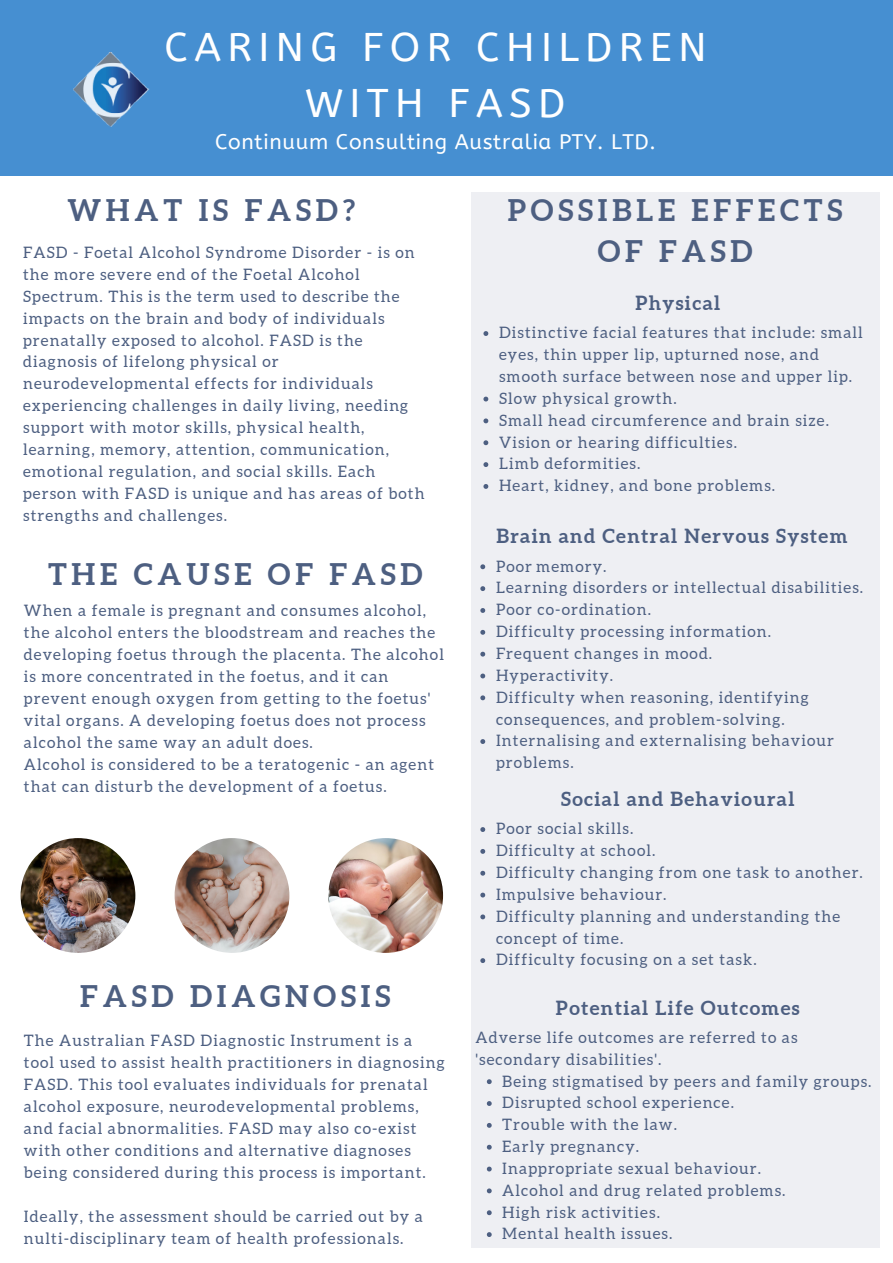
<style>
.page{position:relative;width:893px;height:1263px;background:#fff}
.page>*{position:absolute;margin:0;border:0;box-sizing:border-box;transform-origin:0 0}
.t1{font:39.9px/55.7px "A Bee Zee";letter-spacing:.16em;color:#fff;text-align:center}
.t2{font:700 29.78px/41.6px "Aleo";letter-spacing:.16em;color:#4d5f81;text-align:center}
.t3{font:21px "A Bee Zee";letter-spacing:.03em;color:#fff}
.t4{font:700 19.5px "Aleo";letter-spacing:.07em;color:#4d5f81}
.t5{font:15.75px/21.8px "Aleo";letter-spacing:.07em;color:#4d5f81}
</style>
<div class="page">
<div style="left:0;top:0;width:893px;height:175px;background:#468fd1"></div>
<img style="left:74px;top:53px;width:76px;height:73px">
<div style="left:471px;top:192px;width:409px;height:1055px;background:#eeeff3"></div>
<img style="left:21px;top:838px;width:114px;height:115px;border-radius:50%">
<img style="left:175px;top:838px;width:114px;height:115px;border-radius:50%">
<img style="left:328px;top:838px;width:115px;height:115px;border-radius:50%">
<svg style="left:483px;top:331px;width:5px;height:5px"></svg>
<svg style="left:483px;top:397px;width:5px;height:4px"></svg>
<svg style="left:483px;top:418px;width:5px;height:5px"></svg>
<svg style="left:483px;top:440px;width:5px;height:5px"></svg>
<svg style="left:483px;top:462px;width:5px;height:5px"></svg>
<svg style="left:483px;top:484px;width:5px;height:5px"></svg>
<svg style="left:480px;top:564px;width:5px;height:5px"></svg>
<svg style="left:480px;top:586px;width:5px;height:5px"></svg>
<svg style="left:480px;top:608px;width:5px;height:5px"></svg>
<svg style="left:480px;top:630px;width:5px;height:5px"></svg>
<svg style="left:480px;top:652px;width:5px;height:4px"></svg>
<svg style="left:480px;top:673px;width:5px;height:5px"></svg>
<svg style="left:480px;top:695px;width:5px;height:5px"></svg>
<svg style="left:480px;top:739px;width:5px;height:5px"></svg>
<svg style="left:480px;top:827px;width:5px;height:5px"></svg>
<svg style="left:480px;top:849px;width:5px;height:5px"></svg>
<svg style="left:480px;top:871px;width:5px;height:5px"></svg>
<svg style="left:480px;top:893px;width:5px;height:4px"></svg>
<svg style="left:480px;top:914px;width:5px;height:5px"></svg>
<svg style="left:480px;top:958px;width:5px;height:5px"></svg>
<svg style="left:487px;top:1079px;width:5px;height:5px"></svg>
<svg style="left:487px;top:1101px;width:5px;height:5px"></svg>
<svg style="left:487px;top:1123px;width:5px;height:5px"></svg>
<svg style="left:487px;top:1145px;width:5px;height:4px"></svg>
<svg style="left:487px;top:1166px;width:5px;height:5px"></svg>
<svg style="left:487px;top:1188px;width:5px;height:5px"></svg>
<svg style="left:487px;top:1210px;width:5px;height:5px"></svg>
<svg style="left:487px;top:1232px;width:5px;height:5px"></svg>
<h1 class="t1" style="left:164px;top:20px;width:544px">CARING FOR CHILDREN<br>WITH FASD</h1>
<h3 class="t3" style="left:215px;top:129px;width:442px">Continuum Consulting Australia PTY. LTD.</h3>
<h2 class="t2" style="left:67px;top:189px;width:289px">WHAT IS FASD?</h2>
<p class="t5" style="left:23px;top:241px;width:403px">FASD - Foetal Alcohol Syndrome Disorder - is on the more severe end of the Foetal Alcohol Spectrum. This is the term used to describe the impacts on the brain and body of individuals prenatally exposed to alcohol. FASD is the diagnosis of lifelong physical or neurodevelopmental effects for individuals experiencing challenges in daily living, needing support with motor skills, physical health, learning, memory, attention, communication, emotional regulation, and social skills. Each person with FASD is unique and has areas of both strengths and challenges.</p>
<h2 class="t2" style="left:48px;top:553px;width:376px">THE CAUSE OF FASD</h2>
<p class="t5" style="left:24px;top:600px;width:421px">When a female is pregnant and consumes alcohol, the alcohol enters the bloodstream and reaches the developing foetus through the placenta. The alcohol is more concentrated in the foetus, and it can prevent enough oxygen from getting to the foetus' vital organs. A developing foetus does not process alcohol the same way an adult does.<br>Alcohol is considered to be a teratogenic - an agent that can disturb the development of a foetus.</p>
<h2 class="t2" style="left:80px;top:975px;width:311px">FASD DIAGNOSIS</h2>
<p class="t5" style="left:24px;top:1030px;width:422px">The Australian FASD Diagnostic Instrument is a tool used to assist health practitioners in diagnosing FASD. This tool evaluates individuals for prenatal alcohol exposure, neurodevelopmental problems, and facial abnormalities. FASD may also co-exist with other conditions and alternative diagnoses being considered during this process is important.</p>
<p class="t5" style="left:24px;top:1205px;width:400px">Ideally, the assessment should be carried out by a nulti-disciplinary team of health professionals.</p>
<h2 class="t2" style="left:508px;top:189px;width:336px">POSSIBLE EFFECTS<br>OF FASD</h2>
<p class="t4" style="left:635px;top:292px;width:86px">Physical</p>
<p class="t5" style="left:499px;top:322px;width:365px">Distinctive facial features that include: small eyes, thin upper lip, upturned nose, and smooth surface between nose and upper lip.<br>Slow physical growth.<br>Small head circumference and brain size.<br>Vision or hearing difficulties.<br>Limb deformities.<br>Heart, kidney, and bone problems.</p>
<p class="t4" style="left:496px;top:525px;width:352px">Brain and Central Nervous System</p>
<p class="t5" style="left:496px;top:555px;width:369px">Poor memory.<br>Learning disorders or intellectual disabilities.<br>Poor co-ordination.<br>Difficulty processing information.<br>Frequent changes in mood.<br>Hyperactivity.<br>Difficulty when reasoning, identifying consequences, and problem-solving.<br>Internalising and externalising behaviour problems.</p>
<p class="t4" style="left:561px;top:788px;width:235px">Social and Behavioural</p>
<p class="t5" style="left:496px;top:818px;width:368px">Poor social skills.<br>Difficulty at school.<br>Difficulty changing from one task to another.<br>Impulsive behaviour.<br>Difficulty planning and understanding the concept of time.<br>Difficulty focusing on a set task.</p>
<p class="t4" style="left:556px;top:996px;width:245px">Potential Life Outcomes</p>
<p class="t5" style="left:475px;top:1026px;width:323px">Adverse life outcomes are referred to as 'secondary disabilities'.</p>
<p class="t5" style="left:502px;top:1070px;width:371px">Being stigmatised by peers and family groups.<br>Disrupted school experience.<br>Trouble with the law.<br>Early pregnancy.<br>Inappropriate sexual behaviour.<br>Alcohol and drug related problems.<br>High risk activities.<br>Mental health issues.</p>
</div>
